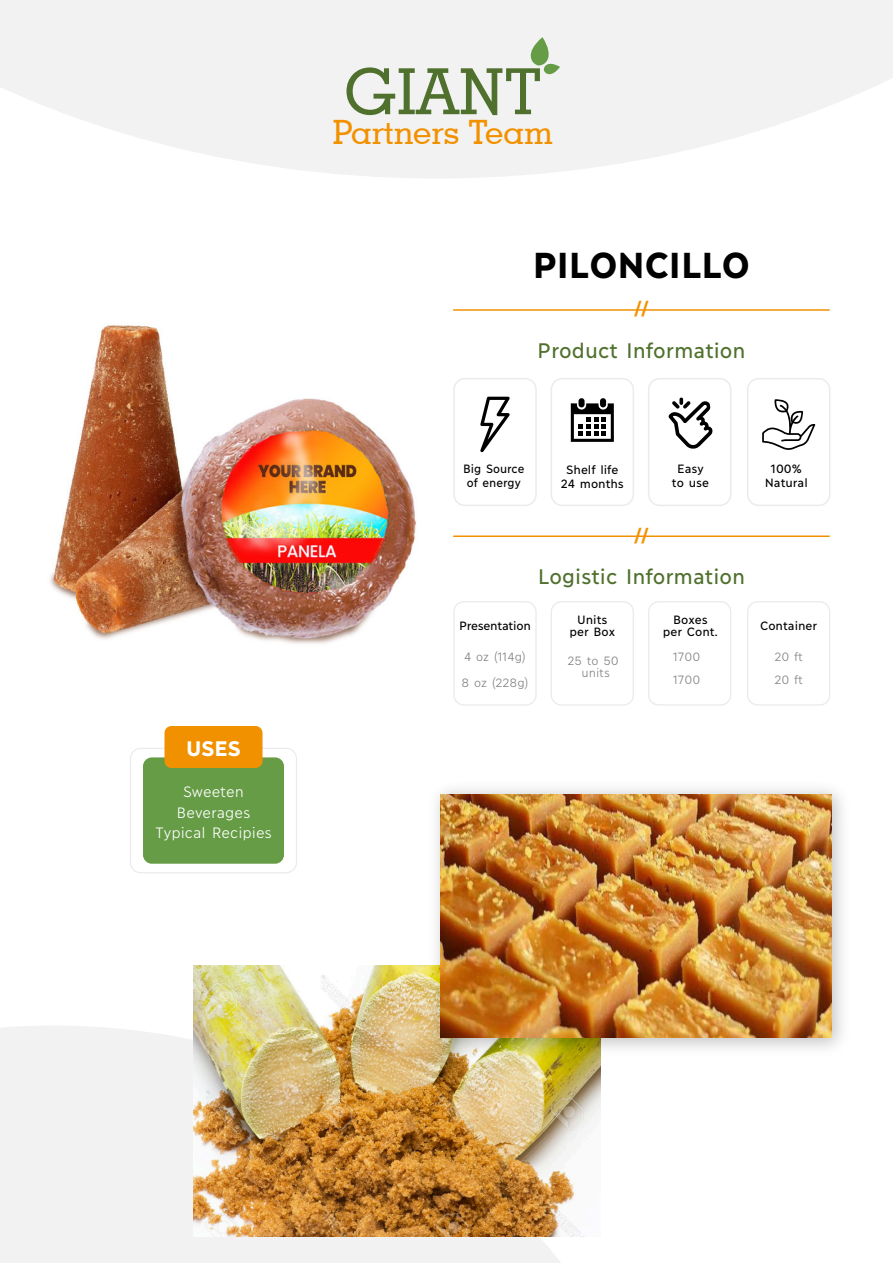
<style>
.page{position:relative;width:893px;height:1263px;background:#fff}
.page>*{position:absolute;margin:0;border:0;box-sizing:border-box;transform-origin:0 0}
.t1{font:500 63.75px "Geometric Slab 703 BT";color:#50712d}
.t2{font:700 36px "Ilisarniq";color:#000}
.t3{font:500 33.6px "Geometric Slab 703 BT";color:#f29100}
.t4{font:21px "Ilisarniq";color:#50712d}
.t5{font:700 21px "Ilisarniq";color:#fff}
.t6{font:700 16.5px "Ilisarniq";color:#f29100}
.t7{font:300 15px/20.4px "Ilisarniq";color:#fff;text-align:center}
.t8{font:12px/14.4px "Ilisarniq";color:#000;text-align:center}
.t9{font:300 12px/22.8px "Ilisarniq";color:#808080}
.t10{font:12px/14.4px "Ilisarniq";color:#000;text-align:center;scale:.96 1}
.t11{font:12px "Ilisarniq";letter-spacing:-.02em;color:#000}
</style>
<div class="page">
<svg style="left:0;top:0;width:893px;height:178px;fill:#f2f2f2"></svg>
<svg style="left:524px;top:37px;width:36px;height:41px"></svg>
<div style="left:0;top:1025px;width:601px;height:238px;background:#f2f2f2"></div>
<svg style="left:762px;top:399px;width:53px;height:51px"></svg>
<img style="left:50px;top:325px;width:410px;height:319px">
<div style="left:747px;top:378px;width:83px;height:128px;border:2px solid #ebebeb;border-radius:11px"></div>
<div style="left:648px;top:378px;width:83px;height:128px;border:2px solid #ebebeb;border-radius:11px"></div>
<div style="left:551px;top:378px;width:83px;height:128px;border:2px solid #ebebeb;border-radius:11px"></div>
<div style="left:453px;top:378px;width:84px;height:128px;border:2px solid #ebebeb;border-radius:11px"></div>
<div style="left:747px;top:601px;width:83px;height:105px;border:1px solid #ebebeb;border-radius:10px"></div>
<div style="left:648px;top:601px;width:83px;height:105px;border:1px solid #ebebeb;border-radius:10px"></div>
<div style="left:551px;top:601px;width:83px;height:105px;border:1px solid #ebebeb;border-radius:10px"></div>
<div style="left:453px;top:601px;width:84px;height:105px;border:1px solid #ebebeb;border-radius:10px"></div>
<hr style="left:453px;top:309px;width:377px;height:2px;background:#f29100">
<hr style="left:453px;top:535px;width:377px;height:2px;background:#f29100">
<img style="left:194px;top:965px;width:406px;height:271px">
<div style="left:143px;top:757px;width:141px;height:107px;background:#669c46;border-radius:9px"></div>
<div style="left:130px;top:748px;width:167px;height:125px;border:1px solid #ebebeb;border-radius:10px"></div>
<div style="left:164px;top:726px;width:98px;height:42px;background:#f29100;border-radius:7px"></div>
<img style="left:404px;top:789px;width:439px;height:298px">
<img style="left:440px;top:794px;width:391px;height:243px">
<svg style="left:668px;top:397px;width:45px;height:52px"></svg>
<div style="left:600px;top:398px;width:6px;height:9px;background:#000;border-radius:3px"></div>
<div style="left:578px;top:398px;width:7px;height:9px;background:#000;border-radius:3px"></div>
<svg style="left:571px;top:403px;width:43px;height:39px"></svg>
<svg style="left:480px;top:397px;width:30px;height:55px"></svg>
<h3 class="t5" style="left:186px;top:732px;width:56px">USES</h3>
<p class="t7" style="left:155px;top:781px;width:118px">Sweeten<br>Beverages<br>Typical Recipies</p>
<h1 class="t1" style="left:344px;top:53px;width:199px">GIANT</h1>
<h3 class="t3" style="left:333px;top:112px;width:222px">Partners Team</h3>
<h2 class="t2" style="left:533px;top:237px;width:219px">PILONCILLO</h2>
<h3 class="t6" style="left:634px;top:295px;width:15px">//</h3>
<h3 class="t4" style="left:537px;top:335px;width:210px">Product Information</h3>
<p class="t10" style="left:463px;top:460px;width:65px">Big Source of energy</p>
<p class="t8" style="left:765px;top:460px;width:45px">100%<br>Natural</p>
<p class="t8" style="left:672px;top:460px;width:39px">Easy to use</p>
<p class="t8" style="left:561px;top:461px;width:65px">Shelf life<br>24 months</p>
<h3 class="t6" style="left:634px;top:522px;width:15px">//</h3>
<h3 class="t4" style="left:538px;top:560px;width:209px">Logistic Information</h3>
<p class="t8" style="left:570px;top:614px;width:47px;line-height:11.4px">Units per Box</p>
<p class="t8" style="left:663px;top:614px;width:57px;line-height:11.4px">Boxes per Cont.</p>
<p class="t11" style="left:459px;top:616px;width:73px">Presentation</p>
<p class="t8" style="left:760px;top:618px;width:59px">Container</p>
<p class="t9" style="left:774px;top:644px;width:30px">20 ft<br>20 ft</p>
<p class="t9" style="left:461px;top:643px;width:69px;line-height:26.2px">4 oz (114g)<br>8 oz (228g)</p>
<p class="t9" style="left:568px;top:654px;width:53px;line-height:11.4px;text-align:center">25 to 50 units</p>
<p class="t9" style="left:673px;top:644px;width:29px">1700<br>1700</p>
</div>
